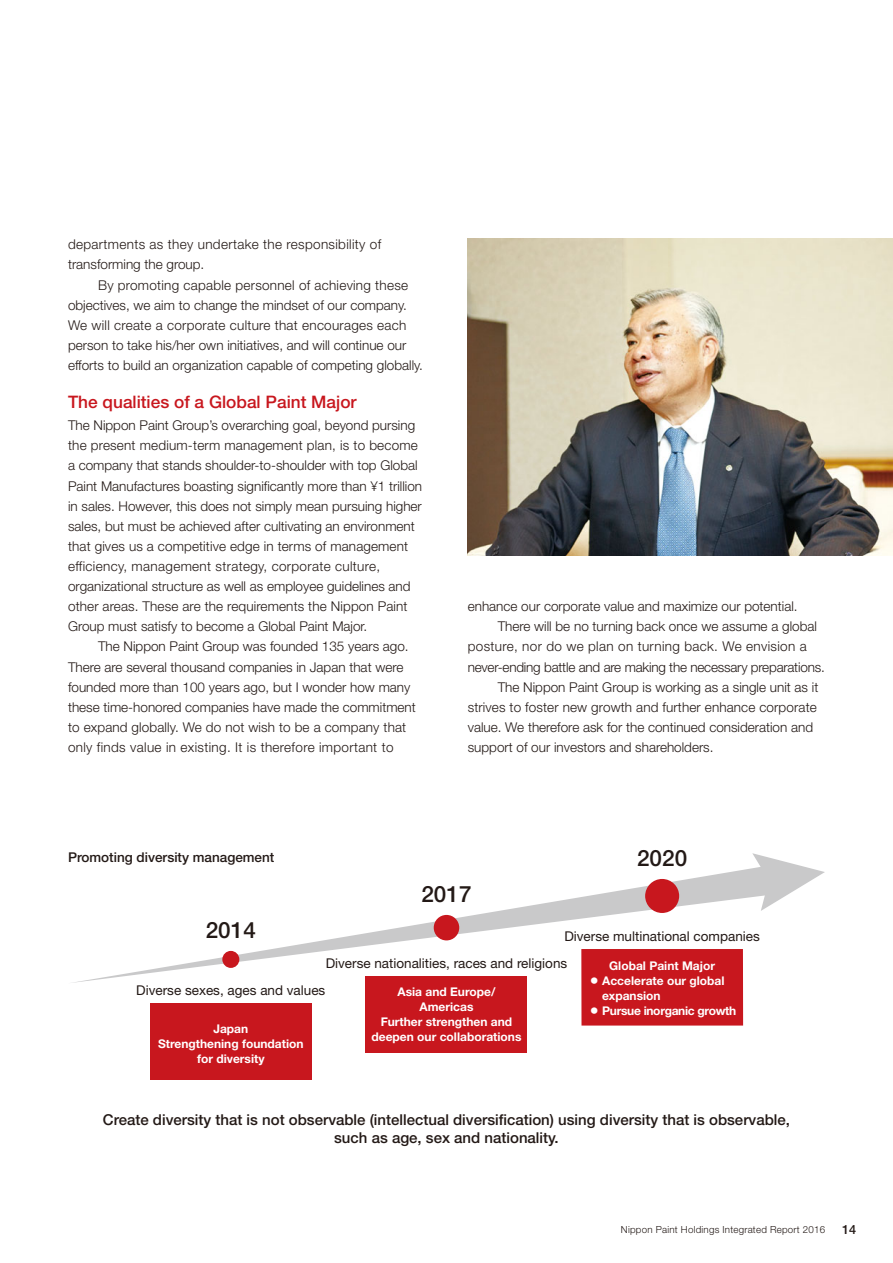
<style>
.page{position:relative;width:893px;height:1263px;background:#fff}
.page>*{position:absolute;margin:0;border:0;box-sizing:border-box;transform-origin:0 0}
.t1{font:500 22.5px "Helvetica Neue LT Std";color:#231916}
.t2{font:500 17.25px "Helvetica Neue LT Std";color:#c8171e}
.t3{font:500 15px/18px "Helvetica Neue LT Std";color:#231916;text-align:center}
.t4{font:300 13.5px/20.1px "Helvetica Neue LT Std";color:#231916}
.t5{font:300 13.5px/20.1px "Helvetica Neue LT Std";letter-spacing:.025em;color:#231916}
.t6{font:13.5px "Helvetica Neue LT Std";color:#231916}
.t7{font:500 13.5px "Helvetica Neue LT Std";color:#231916}
.t8{font:500 12.75px "Helvetica Neue LT Std";color:#231916}
.t9{font:700 12px/15px "Helvetica Neue LT Std";color:#fff;text-align:center}
.t10{font:700 12px "Helvetica Neue LT Std";letter-spacing:-.025em;color:#fff}
.t11{font:300 9.75px "Helvetica Neue LT Std";letter-spacing:.025em;color:#231916}
.s1{font-size:18px}
</style>
<div class="page">
<img style="left:468px;top:238px;width:425px;height:317px">
<svg style="left:72px;top:868px;width:680px;height:115px"></svg>
<svg style="left:752px;top:853px;width:73px;height:58px"></svg>
<div style="left:150px;top:1003px;width:162px;height:77px;background:#c8171e"></div>
<div style="left:222px;top:951px;width:17px;height:17px;background:#c8171e;border-radius:50%"></div>
<div style="left:434px;top:915px;width:25px;height:25px;background:#c8171e;border-radius:50%"></div>
<div style="left:645px;top:879px;width:34px;height:34px;background:#c8171e;border-radius:50%"></div>
<div style="left:366px;top:976px;width:161px;height:77px;background:#c8171e"></div>
<div style="left:581px;top:949px;width:162px;height:76px;background:#c8171e"></div>
<p class="t5" style="left:68px;top:235px;width:315px">departments as they undertake the responsibility of transforming the group.</p>
<p class="t4" style="left:68px;top:275px;width:356px;text-indent:30px">By promoting capable personnel of achieving these objectives, we aim to change the mindset of our company.<br>We will create a corporate culture that encourages each person to take his/her own initiatives, and will continue our efforts to build an organization capable of competing globally.</p>
<p class="t2" style="left:68px;top:396px;width:290px">The qualities of a Global Paint Major</p>
<p class="t4" style="left:68px;top:416px;width:356px">The Nippon Paint Group’s overarching goal, beyond pursing the present medium-term management plan, is to become a company that stands shoulder-to-shoulder with top Global Paint Manufactures boasting significantly more than ¥1 trillion in sales. However, this does not simply mean pursuing higher sales, but must be achieved after cultivating an environment that gives us a competitive edge in terms of management efficiency, management strategy, corporate culture, organizational structure as well as employee guidelines and other areas. These are the requirements the Nippon Paint Group must satisfy to become a Global Paint Major.</p>
<p class="t4" style="left:68px;top:637px;width:349px;text-indent:30px">The Nippon Paint Group was founded 135 years ago.<br>There are several thousand companies in Japan that were founded more than 100 years ago, but I wonder how many these time-honored companies have made the commitment to expand globally. We do not wish to be a company that only finds value in existing. It is therefore important to</p>
<p class="t4" style="left:468px;top:596px;width:331px">enhance our corporate value and maximize our potential.</p>
<p class="t4" style="left:498px;top:617px;width:321px">There will be no turning back once we assume a global</p>
<p class="t5" style="left:468px;top:637px;width:340px">posture, nor do we plan on turning back. We envision a</p>
<p class="t4" style="left:468px;top:657px;width:359px">never-ending battle and are making the necessary preparations.</p>
<p class="t4" style="left:498px;top:677px;width:322px">The Nippon Paint Group is working as a single unit as it</p>
<p class="t4" style="left:468px;top:697px;width:351px">strives to foster new growth and further enhance corporate</p>
<p class="t4" style="left:468px;top:717px;width:347px">value. We therefore ask for the continued consideration and</p>
<p class="t4" style="left:468px;top:737px;width:247px">support of our investors and shareholders.</p>
<p class="t7" style="left:68px;top:852px;width:208px">Promoting diversity management</p>
<h1 class="t1" style="left:637px;top:850px;width:52px">2020</h1>
<h1 class="t1" style="left:206px;top:922px;width:52px">2014</h1>
<h1 class="t1" style="left:421px;top:886px;width:52px">2017</h1>
<p class="t6" style="left:564px;top:931px;width:197px">Diverse multinational companies</p>
<p class="t6" style="left:326px;top:958px;width:243px">Diverse nationalities, races and religions</p>
<p class="t6" style="left:136px;top:985px;width:191px">Diverse sexes, ages and values</p>
<p class="t9" style="left:158px;top:1022px;width:147px">Japan<br>Strengthening foundation for diversity</p>
<p class="t9" style="left:371px;top:985px;width:151px">Asia and Europe/<br>Americas<br>Further strengthen and deepen our collaborations</p>
<p class="t9" style="left:609px;top:959px;width:107px">Global Paint Major</p>
<p class="t9" style="left:602px;top:974px;width:124px;text-align:left;text-indent:-12px"><span class="s1">•</span> Accelerate our global expansion</p>
<p class="t10" style="left:590px;top:1006px;width:148px"><span class="s1">•</span> Pursue inorganic growth</p>
<p class="t3" style="left:103px;top:1112px;width:689px">Create diversity that is not observable (intellectual diversification) using diversity that is observable, such as age, sex and nationality.</p>
<p class="t11" style="left:621px;top:1224px;width:206px">Nippon Paint Holdings Integrated Report 2016</p>
<p class="t8" style="left:842px;top:1225px;width:16px">14</p>
</div>
